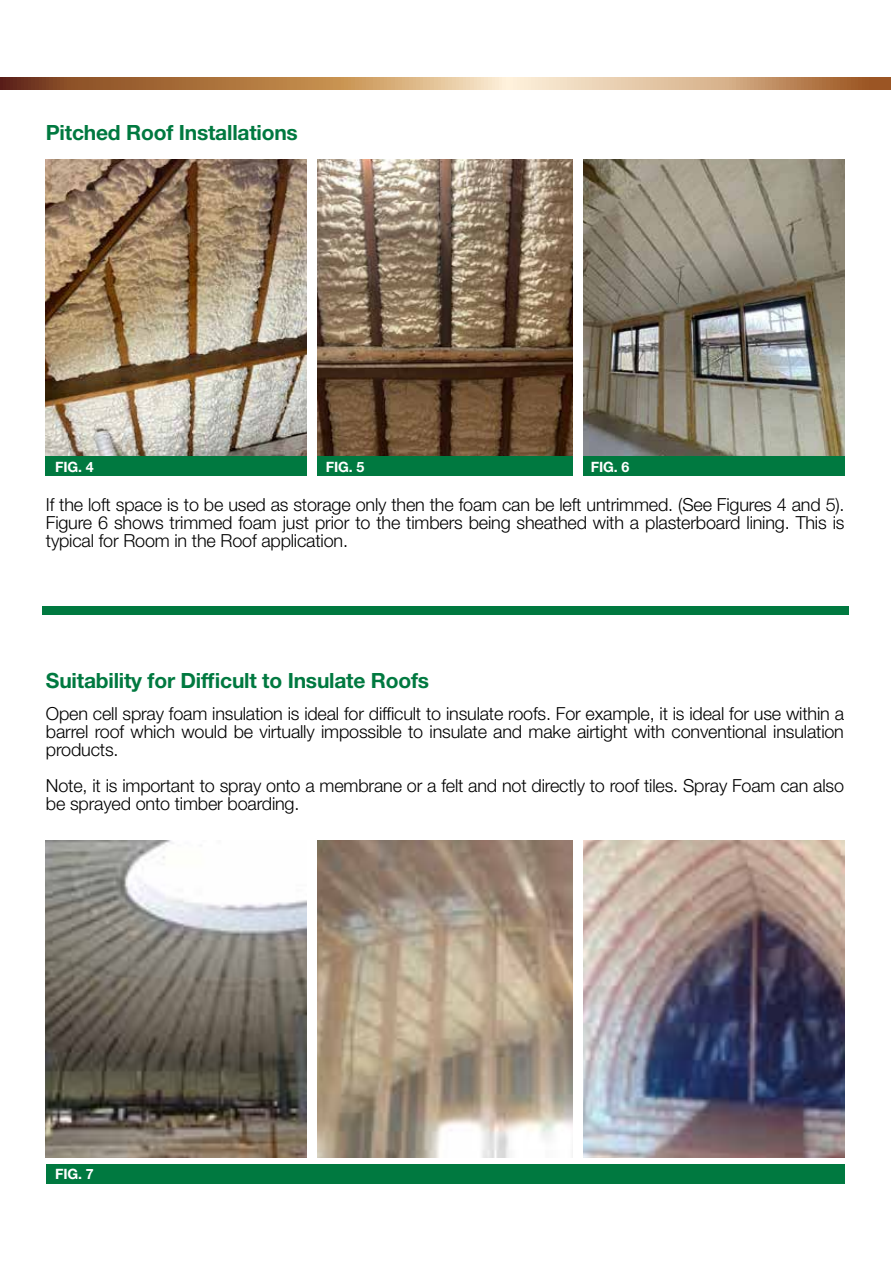
<style>
.page{position:relative;width:891px;height:1269px;background:#fff}
.page>*{position:absolute;margin:0;border:0;box-sizing:border-box;transform-origin:0 0}
.t1{font:700 21px "Helvetica Neue LT Pro";letter-spacing:-.01em;color:#007940}
.t2{font:300 18px/18px "Helvetica Neue LT Pro";letter-spacing:-.01em;color:#000;text-align:justify}
.t3{font:700 14.25px "Helvetica Neue LT Pro";letter-spacing:-.01em;color:#fff}
</style>
<div class="page">
<div style="left:42px;top:606px;width:807px;height:9px;background:#007940"></div>
<img style="left:46px;top:159px;width:799px;height:298px">
<div style="left:46px;top:457px;width:263px;height:19px;background:#007940"></div>
<div style="left:314px;top:457px;width:263px;height:19px;background:#007940"></div>
<div style="left:582px;top:457px;width:263px;height:19px;background:#007940"></div>
<div style="left:307px;top:156px;width:10px;height:323px;background:#fff"></div>
<div style="left:574px;top:156px;width:9px;height:323px;background:#fff"></div>
<img style="left:46px;top:841px;width:799px;height:316px">
<div style="left:307px;top:838px;width:10px;height:322px;background:#fff"></div>
<div style="left:574px;top:838px;width:9px;height:322px;background:#fff"></div>
<div style="left:46px;top:1165px;width:799px;height:19px;background:#007940"></div>
<svg style="left:0;top:77px;width:891px;height:13px;background:#c19469"></svg>
<p class="t1" style="left:46px;top:119px;width:254px">Pitched Roof Installations</p>
<p class="t3" style="left:55px;top:458px;width:40px">FIG. 4</p>
<p class="t3" style="left:326px;top:458px;width:40px">FIG. 5</p>
<p class="t3" style="left:591px;top:458px;width:40px">FIG. 6</p>
<p class="t2" style="left:46px;top:495px;width:800px">If the loft space is to be used as storage only then the foam can be left untrimmed. (See Figures 4 and 5).<br>Figure 6 shows trimmed foam just prior to the timbers being sheathed with a plasterboard lining. This is typical for Room in the Roof application.</p>
<p class="t1" style="left:46px;top:667px;width:385px">Suitability for Difficult to Insulate Roofs</p>
<p class="t2" style="left:46px;top:704px;width:800px">Open cell spray foam insulation is ideal for difficult to insulate roofs. For example, it is ideal for use within a barrel roof which would be virtually impossible to insulate and make airtight with conventional insulation products.</p>
<p class="t2" style="left:46px;top:776px;width:800px">Note, it is important to spray onto a membrane or a felt and not directly to roof tiles. Spray Foam can also be sprayed onto timber boarding.</p>
<p class="t3" style="left:55px;top:1165px;width:40px">FIG. 7</p>
</div>
